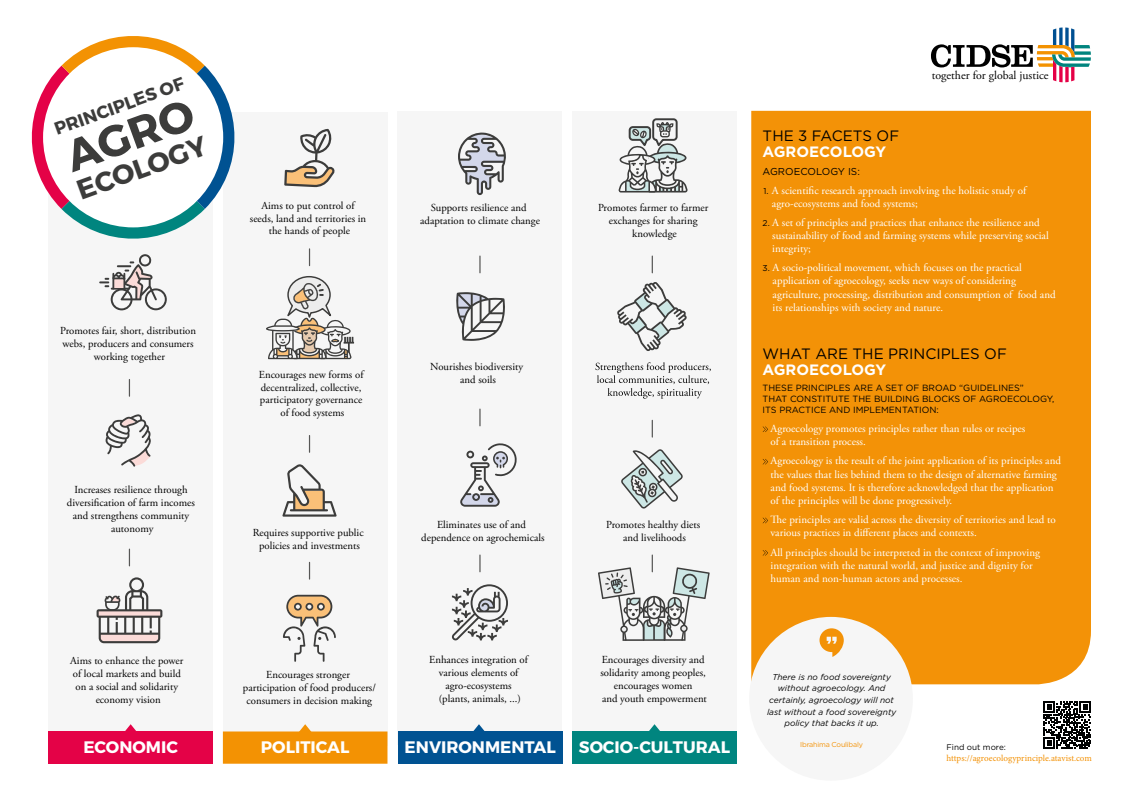
<style>
.page{position:relative;width:1134px;height:794px;background:#fff}
.page>*{position:absolute;margin:0;border:0;box-sizing:border-box;transform-origin:0 0}
.t1{font:700 44.1px "Montserrat";color:#3c3c3b}
.t2{font:700 27.5px "Montserrat";color:#3c3c3b}
.t3{font:700 17.7px "Montserrat";color:#3c3c3b}
.t4{font:700 16.7px "Montserrat";color:#fff}
.t5{font:15px "Gotham";color:#000}
.t6{font:700 15px "Gotham";color:#fff}
.t7{font:11.9px "Adobe Garamond Pro";color:#000}
.t8{font:11px/13.2px "Adobe Garamond Pro";color:#fff}
.t9{font:10.7px/12.9px "Adobe Garamond Pro";color:#000;text-align:center}
.t10{font:10px "Gotham";color:#000}
.t11{font:9.1px "Minion Pro";color:#f39207}
.t12{font:9px/10.8px "Gotham";color:#000}
.t13{font:italic 8.4px/11.6px "Gotham";color:#000;text-align:center}
.t14{font:8.1px "Gotham";color:#000}
.t15{font:7.1px "Gotham";letter-spacing:-.025em;color:#f39207}
.s1{font-family:"Gotham";font-size:8.5px;color:#000}
</style>
<div class="page">
<div style="left:751px;top:111px;width:340px;height:573px;background:#f39207"></div>
<svg style="left:763px;top:426px;width:5px;height:6px"></svg>
<svg style="left:763px;top:459px;width:5px;height:5px"></svg>
<svg style="left:763px;top:518px;width:5px;height:5px"></svg>
<svg style="left:763px;top:550px;width:5px;height:5px"></svg>
<div style="left:48px;top:111px;width:165px;height:633px;background:#f6f6f6"></div>
<div style="left:48px;top:731px;width:165px;height:32px;background:#e40247"></div>
<svg style="left:125px;top:724px;width:11px;height:7px"></svg>
<svg style="left:129px;top:379px;width:1px;height:17px"></svg>
<svg style="left:129px;top:549px;width:1px;height:17px"></svg>
<svg style="left:99px;top:254px;width:68px;height:56px"></svg>
<div style="left:113px;top:278px;width:11px;height:10px;background:#fbdbd8"></div>
<div style="left:112px;top:277px;width:13px;height:12px;border:2px solid #3c3c3b"></div>
<svg style="left:105px;top:414px;width:46px;height:52px"></svg>
<svg style="left:97px;top:577px;width:65px;height:66px"></svg>
<div style="left:223px;top:112px;width:164px;height:633px;background:#f6f6f6"></div>
<svg style="left:282px;top:464px;width:55px;height:52px"></svg>
<svg style="left:283px;top:595px;width:53px;height:67px"></svg>
<svg style="left:284px;top:129px;width:51px;height:58px"></svg>
<svg style="left:309px;top:249px;width:1px;height:17px"></svg>
<svg style="left:309px;top:435px;width:1px;height:17px"></svg>
<svg style="left:309px;top:562px;width:1px;height:17px"></svg>
<svg style="left:223px;top:724px;width:164px;height:39px"></svg>
<svg style="left:31px;top:36px;width:204px;height:203px"></svg>
<div style="left:43px;top:47px;width:180px;height:180px;background:#fff;border-radius:50%"></div>
<div style="left:398px;top:111px;width:164px;height:633px;background:#f6f6f6"></div>
<div style="left:398px;top:731px;width:164px;height:32px;background:#005292"></div>
<svg style="left:479px;top:256px;width:2px;height:17px"></svg>
<svg style="left:479px;top:409px;width:2px;height:17px"></svg>
<svg style="left:479px;top:555px;width:2px;height:17px"></svg>
<svg style="left:458px;top:132px;width:48px;height:63px"></svg>
<svg style="left:456px;top:292px;width:49px;height:49px"></svg>
<svg style="left:452px;top:584px;width:56px;height:56px"></svg>
<svg style="left:473px;top:724px;width:12px;height:7px"></svg>
<svg style="left:460px;top:443px;width:57px;height:64px"></svg>
<svg style="left:266px;top:276px;width:88px;height:83px"></svg>
<div style="left:572px;top:111px;width:165px;height:633px;background:#f6f6f6"></div>
<div style="left:572px;top:731px;width:165px;height:32px;background:#00857f"></div>
<svg style="left:652px;top:256px;width:1px;height:17px"></svg>
<svg style="left:652px;top:420px;width:1px;height:17px"></svg>
<svg style="left:595px;top:362px;width:116px;height:37px"></svg>
<svg style="left:617px;top:282px;width:70px;height:69px"></svg>
<svg style="left:621px;top:449px;width:62px;height:59px"></svg>
<svg style="left:649px;top:724px;width:11px;height:7px"></svg>
<div style="left:652px;top:118px;width:26px;height:23px;border:2px solid #3c3c3b;border-radius:3px"></div>
<svg style="left:618px;top:122px;width:69px;height:70px"></svg>
<svg style="left:598px;top:555px;width:112px;height:86px"></svg>
<svg style="left:931px;top:27px;width:160px;height:55px"></svg>
<svg style="left:1043px;top:701px;width:48px;height:48px"></svg>
<div style="left:749px;top:617px;width:164px;height:163px;background:#f6f6f6;border-radius:50%"></div>
<svg style="left:819px;top:628px;width:25px;height:29px"></svg>
<p class="t3" style="left:51px;top:119px;width:138px;rotate:-20deg">PRINCIPLES OF</p>
<p class="t1" style="left:58px;top:132px;width:135px;rotate:-20deg">AGRO</p>
<p class="t2" style="left:72px;top:175px;width:137px;rotate:-20deg">ECOLOGY</p>
<p class="t9" style="left:60px;top:325px;width:137px">Promotes fair, short, distribution webs, producers and consumers working together</p>
<p class="t9" style="left:67px;top:484px;width:130px">Increases resilience through diversification of farm incomes and strengthens community autonomy</p>
<p class="t9" style="left:70px;top:654px;width:115px">Aims to enhance the power of local markets and build on a social and solidarity economy vision</p>
<p class="t4" style="left:83px;top:737px;width:96px">ECONOMIC</p>
<p class="t9" style="left:250px;top:199px;width:118px">Aims to put control of seeds, land and territories in the hands of people</p>
<p class="t9" style="left:420px;top:201px;width:121px">Supports resilience and adaptation to climate change</p>
<p class="t9" style="left:598px;top:201px;width:112px">Promotes farmer to farmer exchanges for sharing knowledge</p>
<p class="t9" style="left:259px;top:368px;width:106px">Encourages new forms of decentralized, collective, participatory governance of food systems</p>
<p class="t9" style="left:253px;top:526px;width:112px">Requires supportive public policies and investments</p>
<p class="t9" style="left:430px;top:360px;width:94px">Nourishes biodiversity and soils</p>
<p class="t9" style="left:421px;top:518px;width:125px">Eliminates use of and dependence on agrochemicals</p>
<p class="t9" style="left:606px;top:518px;width:95px">Promotes healthy diets and livelihoods</p>
<p class="t9" style="left:243px;top:668px;width:134px">Encourages stronger participation of food producers/ consumers in decision making</p>
<p class="t4" style="left:261px;top:737px;width:90px">POLITICAL</p>
<p class="t9" style="left:429px;top:653px;width:100px">Enhances integration of various elements of agro-ecosystems (plants, animals, ...)</p>
<p class="t4" style="left:405px;top:737px;width:153px">ENVIRONMENTAL</p>
<p class="t9" style="left:600px;top:653px;width:108px">Encourages diversity and solidarity among peoples, encourages women<br>and youth empowerment</p>
<p class="t4" style="left:579px;top:737px;width:153px">SOCIO-CULTURAL</p>
<p class="t5" style="left:763px;top:126px;width:138px">THE 3 FACETS OF</p>
<p class="t6" style="left:763px;top:142px;width:125px">AGROECOLOGY</p>
<p class="t7" style="left:932px;top:68px;width:118px">together for global justice</p>
<p class="t10" style="left:763px;top:165px;width:99px">AGROECOLOGY IS:</p>
<p class="t8" style="left:772px;top:184px;width:256px;text-indent:-8px"><span class="s1">1.</span> A scientific research approach involving the holistic study of agro-ecosystems and food systems;</p>
<p class="t8" style="left:772px;top:216px;width:278px;text-indent:-10px"><span class="s1">2.</span> A set of principles and practices that enhance the resilience and sustainability of food and farming systems while preserving social integrity;</p>
<p class="t8" style="left:773px;top:261px;width:285px;text-indent:-10px"><span class="s1">3.</span> A socio-political movement, which focuses on the practical application of agroecology, seeks new ways of considering agriculture, processing, distribution and consumption of food and its relationships with society and nature.</p>
<p class="t5" style="left:763px;top:344px;width:246px">WHAT ARE THE PRINCIPLES OF</p>
<p class="t6" style="left:763px;top:359px;width:125px">AGROECOLOGY</p>
<p class="t12" style="left:763px;top:382px;width:293px">THESE PRINCIPLES ARE A SET OF BROAD “GUIDELINES”<br>THAT CONSTITUTE THE BUILDING BLOCKS OF AGROECOLOGY,<br>ITS PRACTICE AND IMPLEMENTATION:</p>
<p class="t8" style="left:770px;top:422px;width:256px">Agroecology promotes principles rather than rules or recipes of a transition process.</p>
<p class="t8" style="left:770px;top:455px;width:292px">Agroecology is the result of the joint application of its principles and the values that lies behind them to the design of alternative farming and food systems. It is therefore acknowledged that the application of the principles will be done progressively.</p>
<p class="t8" style="left:770px;top:513px;width:287px">The principles are valid across the diversity of territories and lead to various practices in different places and contexts.</p>
<p class="t8" style="left:770px;top:546px;width:271px">All principles should be interpreted in the context of improving integration with the natural world, and justice and dignity for human and non-human actors and processes.</p>
<p class="t13" style="left:767px;top:671px;width:131px">There is no food sovereignty without agroecology. And certainly, agroecology will not last without a food sovereignty policy that backs it up.</p>
<p class="t15" style="left:800px;top:740px;width:64px">Ibrahima Coulibaly</p>
<p class="t14" style="left:946px;top:742px;width:61px">Find out more:</p>
<p class="t11" style="left:946px;top:752px;width:147px">https://agroecologyprinciple.atavist.com</p>
</div>
